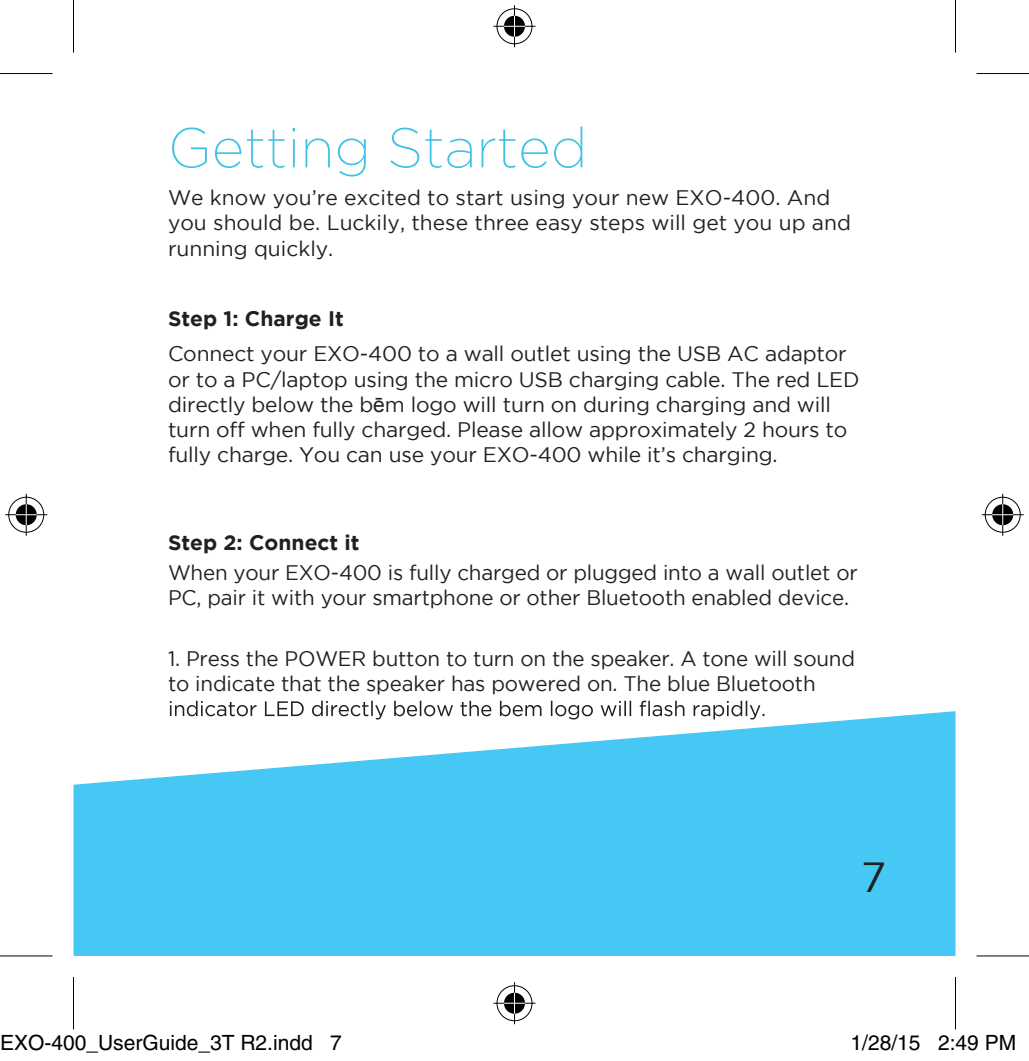
<style>
.page{position:relative;width:1029px;height:1061px;background:#fff}
.page>*{position:absolute;margin:0;border:0;box-sizing:border-box;transform-origin:0 0}
.t1{font:200 56px "Gotham";color:#3dc2e6}
.t2{font:42px "Gotham";color:#231f20}
.t3{font:21px/25.2px "Gotham";letter-spacing:-.01em;color:#231f20}
.t4{font:21px "Helvetica";color:#000}
.t5{font:700 21px "Gotham";color:#231f20}
.s1{font-family:"Arial"}
</style>
<div class="page">
<svg style="left:73px;top:711px;width:882px;height:245px;background:#5dcff5"></svg>
<svg style="left:170px;top:700px;width:594px;height:19px"></svg>
<svg style="left:0;top:956px;width:52px;height:1px"></svg>
<svg style="left:976px;top:956px;width:53px;height:1px"></svg>
<hr style="left:0;top:73px;width:52px;height:1px;background:#000">
<hr style="left:976px;top:73px;width:53px;height:1px;background:#000">
<hr style="left:0;top:955px;width:52px;height:1px;background:#000">
<hr style="left:976px;top:955px;width:53px;height:1px;background:#000">
<hr style="left:73px;top:0;width:1px;height:52px;background:#000">
<hr style="left:73px;top:976px;width:1px;height:53px;background:#000">
<hr style="left:955px;top:0;width:1px;height:52px;background:#000">
<hr style="left:955px;top:976px;width:1px;height:53px;background:#000">
<div style="left:495px;top:7px;width:39px;height:39px;border:4px solid #fff;border-radius:50%"></div>
<svg style="left:494px;top:24px;width:42px;height:4px"></svg>
<div style="left:512px;top:5px;width:5px;height:42px;background:#fff"></div>
<div style="left:502px;top:14px;width:25px;height:25px;border:4px solid #fff;border-radius:50%"></div>
<div style="left:497px;top:8px;width:35px;height:36px;border:1px solid #000;border-radius:50%"></div>
<hr style="left:494px;top:26px;width:42px;height:1px;background:#000">
<hr style="left:514px;top:5px;width:1px;height:42px;background:#000">
<svg style="left:504px;top:16px;width:21px;height:21px"></svg>
<div style="left:495px;top:983px;width:39px;height:39px;border:4px solid #fff;border-radius:50%"></div>
<svg style="left:494px;top:1001px;width:42px;height:4px"></svg>
<div style="left:512px;top:982px;width:5px;height:42px;background:#fff"></div>
<div style="left:502px;top:990px;width:25px;height:25px;border:4px solid #fff;border-radius:50%"></div>
<div style="left:497px;top:985px;width:35px;height:36px;border:1px solid #000;border-radius:50%"></div>
<hr style="left:494px;top:1002px;width:42px;height:1px;background:#000">
<hr style="left:514px;top:982px;width:1px;height:42px;background:#000">
<svg style="left:504px;top:992px;width:21px;height:21px"></svg>
<div style="left:7px;top:495px;width:39px;height:39px;border:4px solid #fff;border-radius:50%"></div>
<svg style="left:5px;top:512px;width:42px;height:5px"></svg>
<svg style="left:24px;top:494px;width:4px;height:42px"></svg>
<div style="left:14px;top:502px;width:25px;height:25px;border:4px solid #fff;border-radius:50%"></div>
<div style="left:8px;top:497px;width:36px;height:35px;border:1px solid #000;border-radius:50%"></div>
<hr style="left:5px;top:514px;width:42px;height:1px;background:#000">
<hr style="left:26px;top:494px;width:1px;height:42px;background:#000">
<svg style="left:16px;top:504px;width:21px;height:21px"></svg>
<div style="left:983px;top:495px;width:39px;height:39px;border:4px solid #fff;border-radius:50%"></div>
<svg style="left:982px;top:512px;width:42px;height:5px"></svg>
<svg style="left:1001px;top:494px;width:4px;height:42px"></svg>
<div style="left:990px;top:502px;width:25px;height:25px;border:4px solid #fff;border-radius:50%"></div>
<div style="left:985px;top:497px;width:36px;height:35px;border:1px solid #000;border-radius:50%"></div>
<hr style="left:982px;top:514px;width:42px;height:1px;background:#000">
<hr style="left:1002px;top:494px;width:1px;height:42px;background:#000">
<svg style="left:992px;top:504px;width:21px;height:21px"></svg>
<h1 class="t1" style="left:168px;top:117px;width:421px">Getting Started</h1>
<p class="t3" style="left:168px;top:185px;width:684px">We know you’re excited to start using your new EXO-400. And you should be. Luckily, these three easy steps will get you up and running quickly.</p>
<p class="t5" style="left:168px;top:306px;width:177px">Step 1: Charge It</p>
<p class="t3" style="left:168px;top:341px;width:693px">Connect your EXO-400 to a wall outlet using the USB AC adaptor or to a PC/laptop using the micro USB charging cable. The red LED directly below the b<span class="s1">ē</span>m logo will turn on during charging and will turn off when fully charged. Please allow approximately 2 hours to fully charge. You can use your EXO-400 while it’s charging.</p>
<p class="t5" style="left:168px;top:530px;width:193px">Step 2: Connect it</p>
<p class="t3" style="left:168px;top:559px;width:691px">When your EXO-400 is fully charged or plugged into a wall outlet or<br>PC, pair it with your smartphone or other Bluetooth enabled device.</p>
<p class="t3" style="left:168px;top:645px;width:689px">1. Press the POWER button to turn on the speaker. A tone will sound to indicate that the speaker has powered on. The blue Bluetooth</p>
<h2 class="t2" style="left:861px;top:854px;width:27px">7</h2>
<p class="t4" style="left:0;top:1030px;width:343px">EXO-400_UserGuide_3T R2.indd 7</p>
<p class="t4" style="left:850px;top:1030px;width:167px">1/28/15 2:49 PM</p>
</div>
